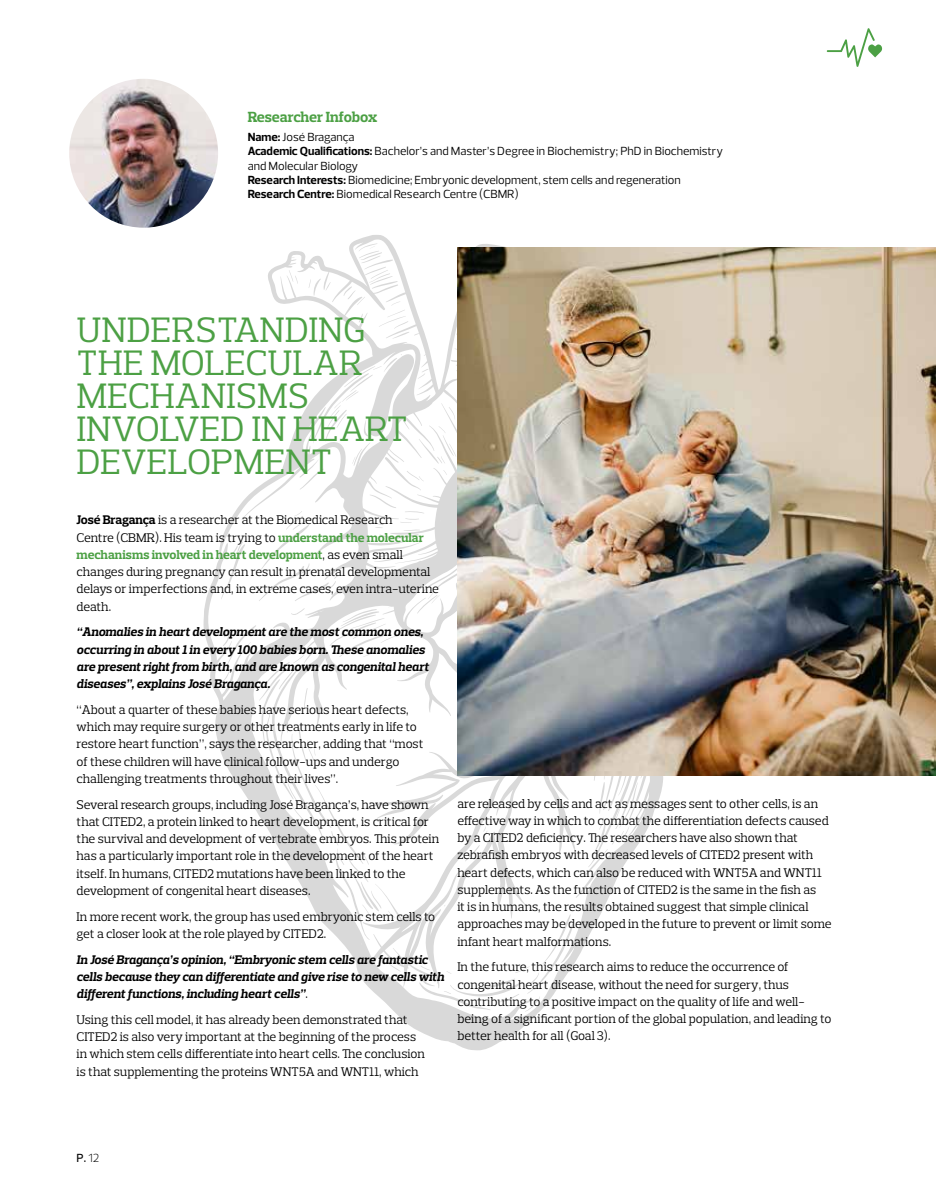
<style>
.page{position:relative;width:936px;height:1191px;background:#fff}
.page>*{position:absolute;margin:0;border:0;box-sizing:border-box;transform-origin:0 0}
.t1{font:36px/33px "Prelo Slab";letter-spacing:.015em;color:#4ca044}
.t2{font:700 15px "Prelo Slab";letter-spacing:-.01em;color:#4ca044}
.t3{font:12.75px/17.2px "Prelo Slab";letter-spacing:-.01em;color:#000}
.t4{font:italic 700 12.75px/17.2px "Prelo Slab";letter-spacing:-.01em;color:#000}
.t5{font:12px/14.4px "Prelo";color:#000}
.t6{font:500 12px "Prelo";color:#000}
.s1{font-weight:700}
.s2{font-weight:700;color:#4ca044}
.s3{font-weight:400;font-style:normal}
.s4{font-weight:300}
</style>
<div class="page">
<svg style="left:203px;top:235px;width:549px;height:815px"></svg>
<svg style="left:358px;top:243px;width:19px;height:8px"></svg>
<svg style="left:221px;top:246px;width:525px;height:764px"></svg>
<img style="left:69px;top:79px;width:149px;height:149px;border-radius:74px">
<img style="left:457px;top:247px;width:478px;height:528px">
<svg style="left:826px;top:28px;width:56px;height:39px"></svg>
<p class="t2" style="left:248px;top:108px;width:131px">Researcher Infobox</p>
<p class="t5" style="left:248px;top:129px;width:477px"><span class="s1">Name:</span> José Bragança<br><span class="s1">Academic Qualifications:</span> Bachelor’s and Master’s Degree in Biochemistry; PhD in Biochemistry and Molecular Biology<br><span class="s1">Research Interests:</span> Biomedicine; Embryonic development, stem cells and regeneration <span class="s1">Research Centre:</span> Biomedical Research Centre (CBMR)</p>
<h1 class="t1" style="left:77px;top:313px;width:332px">UNDERSTANDING<br>THE MOLECULAR<br>MECHANISMS<br>INVOLVED IN HEART<br>DEVELOPMENT</h1>
<p class="t3" style="left:77px;top:511px;width:364px"><span class="s1">José Bragança</span> is a researcher at the Biomedical Research<br>Centre (CBMR). His team is trying to <span class="s2">understand the molecular mechanisms involved in heart development</span>, as even small changes during pregnancy can result in prenatal developmental delays or imperfections and, in extreme cases, even intra-uterine death.</p>
<p class="t4" style="left:77px;top:623px;width:354px">“Anomalies in heart development are the most common ones, occurring in about 1 in every 100 babies born. These anomalies are present right from birth, and are known as congenital heart diseases”, explains José Bragança.</p>
<p class="t3" style="left:77px;top:701px;width:348px">“About a quarter of these babies have serious heart defects, which may require surgery or other treatments early in life to restore heart function”, says the researcher, adding that “most of these children will have clinical follow-ups and undergo challenging treatments throughout their lives”.</p>
<p class="t3" style="left:77px;top:795px;width:364px">Several research groups, including José Bragança’s, have shown that CITED2, a protein linked to heart development, is critical for the survival and development of vertebrate embryos. This protein has a particularly important role in the development of the heart itself. In humans, CITED2 mutations have been linked to the development of congenital heart diseases.</p>
<p class="t3" style="left:77px;top:907px;width:360px">In more recent work, the group has used embryonic stem cells to get a closer look at the role played by CITED2.</p>
<p class="t4" style="left:77px;top:950px;width:369px">In José Bragança’s opinion, “Embryonic stem cells are fantastic cells because they can differentiate and give rise to new cells with different functions, including heart cells”<span class="s3">.</span></p>
<p class="t3" style="left:77px;top:1011px;width:350px">Using this cell model, it has already been demonstrated that CITED2 is also very important at the beginning of the process in which stem cells differentiate into heart cells. The conclusion is that supplementing the proteins WNT5A and WNT11, which</p>
<p class="t3" style="left:457px;top:794px;width:375px">are released by cells and act as messages sent to other cells, is an effective way in which to combat the differentiation defects caused by a CITED2 deficiency. The researchers have also shown that zebrafish embryos with decreased levels of CITED2 present with heart defects, which can also be reduced with WNT5A and WNT11 supplements. As the function of CITED2 is the same in the fish as<br>it is in humans, the results obtained suggest that simple clinical approaches may be developed in the future to prevent or limit some infant heart malformations.</p>
<p class="t3" style="left:457px;top:958px;width:375px">In the future, this research aims to reduce the occurrence of congenital heart disease, without the need for surgery, thus contributing to a positive impact on the quality of life and well&shy;being of a significant portion of the global population, and leading to better health for all (Goal 3).</p>
<p class="t6" style="left:77px;top:1150px;width:24px">P. <span class="s4">12</span></p>
</div>
